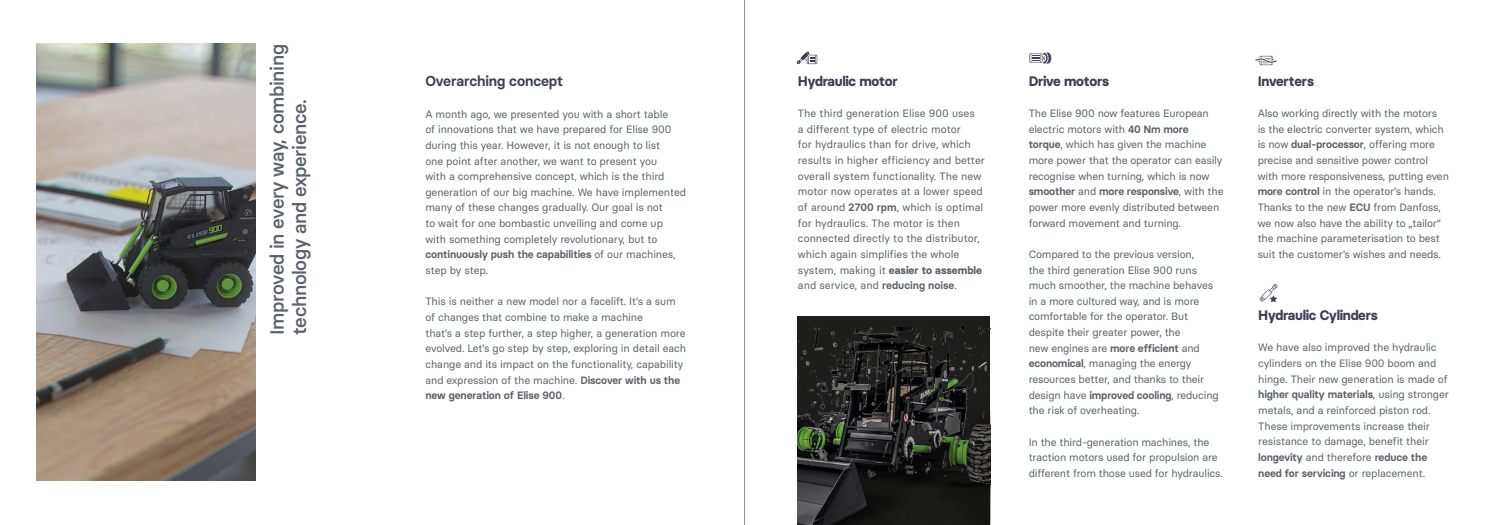
<style>
.page{position:relative;width:1489px;height:525px;background:#fff}
.page>*{position:absolute;margin:0;border:0;box-sizing:border-box;transform-origin:0 0}
.t1{font:500 19.12px/22.4px "Basier Circle";letter-spacing:-.02em;color:#5b626a}
.t2{font:600 14.38px "Basier Circle";letter-spacing:-.01em;color:#3e3f54}
.Paragraph_Style_2{font:700 13.75px "Basier Circle";letter-spacing:-.02em;color:#3e3f54}
.base_text{font:10.62px/15.6px "Basier Circle";letter-spacing:-.01em;color:#5b626a}
.s1{font-weight:600}
.s2{font-weight:700}
</style>
<div class="page">
<img style="left:37px;top:44px;width:219px;height:436px">
<div style="left:797px;top:316px;width:193px;height:208px;background:#1d1d1b"></div>
<img style="left:797px;top:327px;width:193px;height:197px">
<svg style="left:796px;top:52px;width:21px;height:12px"></svg>
<svg style="left:1029px;top:53px;width:22px;height:11px"></svg>
<svg style="left:1255px;top:56px;width:21px;height:9px"></svg>
<svg style="left:1259px;top:284px;width:18px;height:18px"></svg>
<hr style="left:744px;top:0;width:1px;height:524px;background:#1d1d1b">
<p class="t1" style="left:265px;top:334px;width:292px;rotate:-90deg">Improved in every way, combining technology and experience.</p>
<p class="t2" style="left:425px;top:72px;width:139px">Overarching concept</p>
<p class="base_text" style="left:425px;top:106px;width:262px">A month ago, we presented you with a short table<br>of innovations that we have prepared for Elise 900 during this year. However, it is not enough to list<br>one point after another, we want to present you<br>with a comprehensive concept, which is the third generation of our big machine. We have implemented many of these changes gradually. Our goal is not<br>to wait for one bombastic unveiling and come up with something completely revolutionary, but to <span class="s1">continuously push the capabilities</span> of our machines, step by step.</p>
<p class="base_text" style="left:425px;top:293px;width:262px">This is neither a new model nor a facelift. It’s a sum of changes that combine to make a machine<br>that’s a step further, a step higher, a generation more evolved. Let’s go step by step, exploring in detail each change and its impact on the functionality, capability and expression of the machine. <span class="s1">Discover with us the new generation of Elise 900</span>.</p>
<p class="Paragraph_Style_2" style="left:798px;top:72px;width:101px">Hydraulic motor</p>
<p class="base_text" style="left:798px;top:105px;width:189px">The third generation Elise 900 uses<br>a different type of electric motor<br>for hydraulics than for drive, which results in higher efficiency and better overall system functionality. The new motor now operates at a lower speed of around <span class="s1">2700 rpm</span>, which is optimal for hydraulics. The motor is then connected directly to the distributor, which again simplifies the whole system, making it <span class="s2">easier to assemble </span>and service, and <span class="s1">reducing noise</span>.</p>
<p class="Paragraph_Style_2" style="left:1028px;top:72px;width:82px">Drive motors</p>
<p class="base_text" style="left:1028px;top:105px;width:196px">The Elise 900 now features European electric motors with <span class="s1">40 Nm more torque</span>, which has given the machine more power that the operator can easily recognise when turning, which is now <span class="s1">smoother</span> and <span class="s1">more responsive</span>, with the power more evenly distributed between forward movement and turning.</p>
<p class="base_text" style="left:1028px;top:246px;width:192px">Compared to the previous version,<br>the third generation Elise 900 runs much smoother, the machine behaves in a more cultured way, and is more comfortable for the operator. But despite their greater power, the<br>new engines are <span class="s1">more efficient</span> and <span class="s1">economical</span>, managing the energy resources better, and thanks to their design have <span class="s1">improved cooling</span>, reducing the risk of overheating.</p>
<p class="base_text" style="left:1028px;top:433px;width:196px">In the third‑generation machines, the traction motors used for propulsion are different from those used for hydraulics.</p>
<p class="Paragraph_Style_2" style="left:1257px;top:72px;width:58px">Inverters</p>
<p class="base_text" style="left:1257px;top:105px;width:193px">Also working directly with the motors<br>is the electric converter system, which is now <span class="s1">dual-‑ processor</span>, offering more precise and sensitive power control with more responsiveness, putting even <span class="s1">more control</span> in the operator’s hands.<br>Thanks to the new <span class="s1">ECU</span> from Danfoss, we now also have the ability to „tailor“ the machine parameterisation to best suit the customer’s wishes and needs.</p>
<p class="Paragraph_Style_2" style="left:1258px;top:306px;width:121px">Hydraulic Cylinders</p>
<p class="base_text" style="left:1258px;top:339px;width:192px">We have also improved the hydraulic cylinders on the Elise 900 boom and hinge. Their new generation is made of <span class="s1">higher quality materials</span>, using stronger metals, and a reinforced piston rod.<br>These improvements increase their resistance to damage, benefit their <span class="s1">longevity</span> and therefore <span class="s1">reduce the need for servicing</span> or replacement.</p>
</div>
